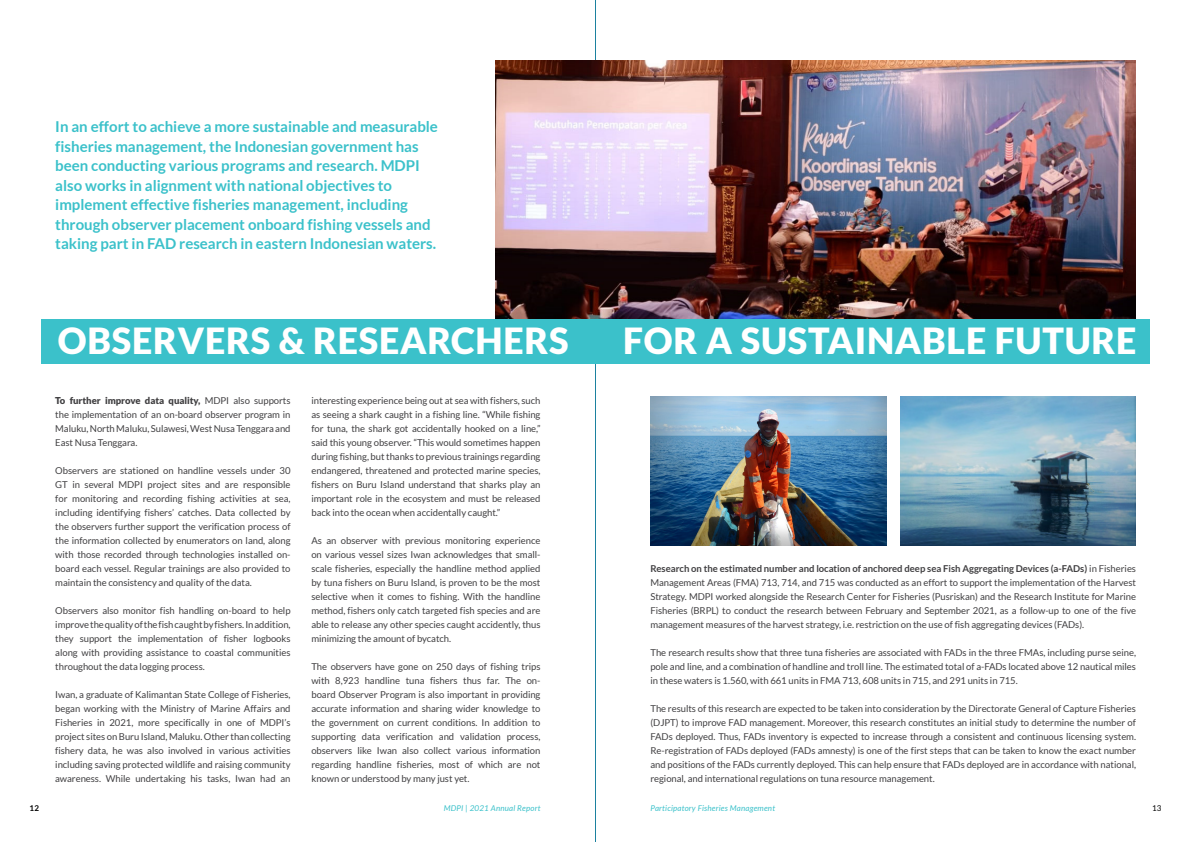
<style>
.page{position:relative;width:1191px;height:842px;background:#fff}
.page>*{position:absolute;margin:0;border:0;box-sizing:border-box;transform-origin:0 0}
.t1{font:900 36px "Lato";letter-spacing:.02em;color:#fff}
.t2{font:700 15px/19.5px "Lato";color:#3bc1ca}
.t3{font:9.5px/14px "Lato";letter-spacing:-.005em;color:#414042;text-align:justify}
.t4{font:italic 8px "Lato";letter-spacing:.025em;color:#3bc1ca}
.t5{font:700 8px "Lato";color:#000101}
.t6{font:8px "Lato";color:#000101}
.s1{font-weight:900}
.s2{font-weight:700}
</style>
<div class="page">
<hr style="left:595px;top:0;width:1px;height:842px;background:#1c819f">
<img style="left:496px;top:60px;width:639px;height:259px">
<div style="left:41px;top:319px;width:1108px;height:45px;background:#3bc1ca"></div>
<img style="left:651px;top:396px;width:235px;height:149px">
<img style="left:900px;top:396px;width:235px;height:149px">
<p class="t2" style="left:55px;top:117px;width:384px">In an effort to achieve a more sustainable and measurable fisheries management, the Indonesian government has been conducting various programs and research. MDPI also works in alignment with national objectives to implement effective fisheries management, including through observer placement onboard fishing vessels and taking part in FAD research in eastern Indonesian waters.</p>
<h1 class="t1" style="left:58px;top:320px;width:512px">OBSERVERS &amp; RESEARCHERS</h1>
<h1 class="t1" style="left:623px;top:320px;width:515px">FOR A SUSTAINABLE FUTURE</h1>
<p class="t3" style="left:55px;top:394px;width:237px"><span class="s1">To further improve data quality,</span> MDPI also supports the implementation of an on-board observer program in Maluku, North Maluku, Sulawesi, West Nusa Tenggara and East Nusa Tenggara.</p>
<p class="t3" style="left:55px;top:464px;width:237px">Observers are stationed on handline vessels under 30<br>GT in several MDPI project sites and are responsible for monitoring and recording fishing activities at sea, including identifying fishers’ catches. Data collected by the observers further support the verification process of the information collected by enumerators on land, along with those recorded through technologies installed on&shy;board each vessel. Regular trainings are also provided to maintain the consistency and quality of the data.</p>
<p class="t3" style="left:55px;top:604px;width:237px">Observers also monitor fish handling on-board to help improve the quality of the fish caught by fishers. In addition, they support the implementation of fisher logbooks along with providing assistance to coastal communities throughout the data logging process.</p>
<p class="t3" style="left:55px;top:688px;width:237px">Iwan, a graduate of Kalimantan State College of Fisheries, began working with the Ministry of Marine Affairs and Fisheries in 2021, more specifically in one of MDPI’s project sites on Buru Island, Maluku. Other than collecting fishery data, he was also involved in various activities including saving protected wildlife and raising community awareness. While undertaking his tasks, Iwan had an</p>
<p class="t3" style="left:311px;top:394px;width:231px">interesting experience being out at sea with fishers, such as seeing a shark caught in a fishing line. “While fishing for tuna, the shark got accidentally hooked on a line,” said this young observer. “This would sometimes happen during fishing, but thanks to previous trainings regarding endangered, threatened and protected marine species, fishers on Buru Island understand that sharks play an important role in the ecosystem and must be released back into the ocean when accidentally caught.”</p>
<p class="t3" style="left:311px;top:534px;width:231px">As an observer with previous monitoring experience on various vessel sizes Iwan acknowledges that small&shy;scale fisheries, especially the handline method applied by tuna fishers on Buru Island, is proven to be the most selective when it comes to fishing. With the handline method, fishers only catch targeted fish species and are able to release any other species caught accidently, thus minimizing the amount of bycatch.</p>
<p class="t3" style="left:311px;top:660px;width:231px">The observers have gone on 250 days of fishing trips with 8,923 handline tuna fishers thus far. The on&shy;board Observer Program is also important in providing accurate information and sharing wider knowledge to the government on current conditions. In addition to supporting data verification and validation process, observers like Iwan also collect various information regarding handline fisheries, most of which are not known or understood by many just yet.</p>
<p class="t3" style="left:650px;top:561px;width:487px"><span class="s2">Research on the estimated number and location of anchored deep sea Fish Aggregating Devices (a-FADs)</span> in Fisheries Management Areas (FMA) 713, 714, and 715 was conducted as an effort to support the implementation of the Harvest Strategy. MDPI worked alongside the Research Center for Fisheries (Pusriskan) and the Research Institute for Marine Fisheries (BRPL) to conduct the research between February and September 2021, as a follow-up to one of the five management measures of the harvest strategy, i.e. restriction on the use of fish aggregating devices (FADs).</p>
<p class="t3" style="left:650px;top:645px;width:487px">The research results show that three tuna fisheries are associated with FADs in the three FMAs, including purse seine, pole and line, and a combination of handline and troll line. The estimated total of a-FADs located above 12 nautical miles in these waters is 1.560, with 661 units in FMA 713, 608 units in 715, and 291 units in 715.</p>
<p class="t3" style="left:650px;top:701px;width:487px">The results of this research are expected to be taken into consideration by the Directorate General of Capture Fisheries (DJPT) to improve FAD management. Moreover, this research constitutes an initial study to determine the number of FADs deployed. Thus, FADs inventory is expected to increase through a consistent and continuous licensing system.<br>Re-registration of FADs deployed (FADs amnesty) is one of the first steps that can be taken to know the exact number and positions of the FADs currently deployed. This can help ensure that FADs deployed are in accordance with national, regional, and international regulations on tuna resource management.</p>
<p class="t5" style="left:30px;top:803px;width:11px">12</p>
<p class="t4" style="left:444px;top:803px;width:98px">MDPI | 2021 Annual Report</p>
<p class="t4" style="left:650px;top:803px;width:126px">Participatory Fisheries Management</p>
<p class="t6" style="left:1152px;top:803px;width:11px">13</p>
</div>
